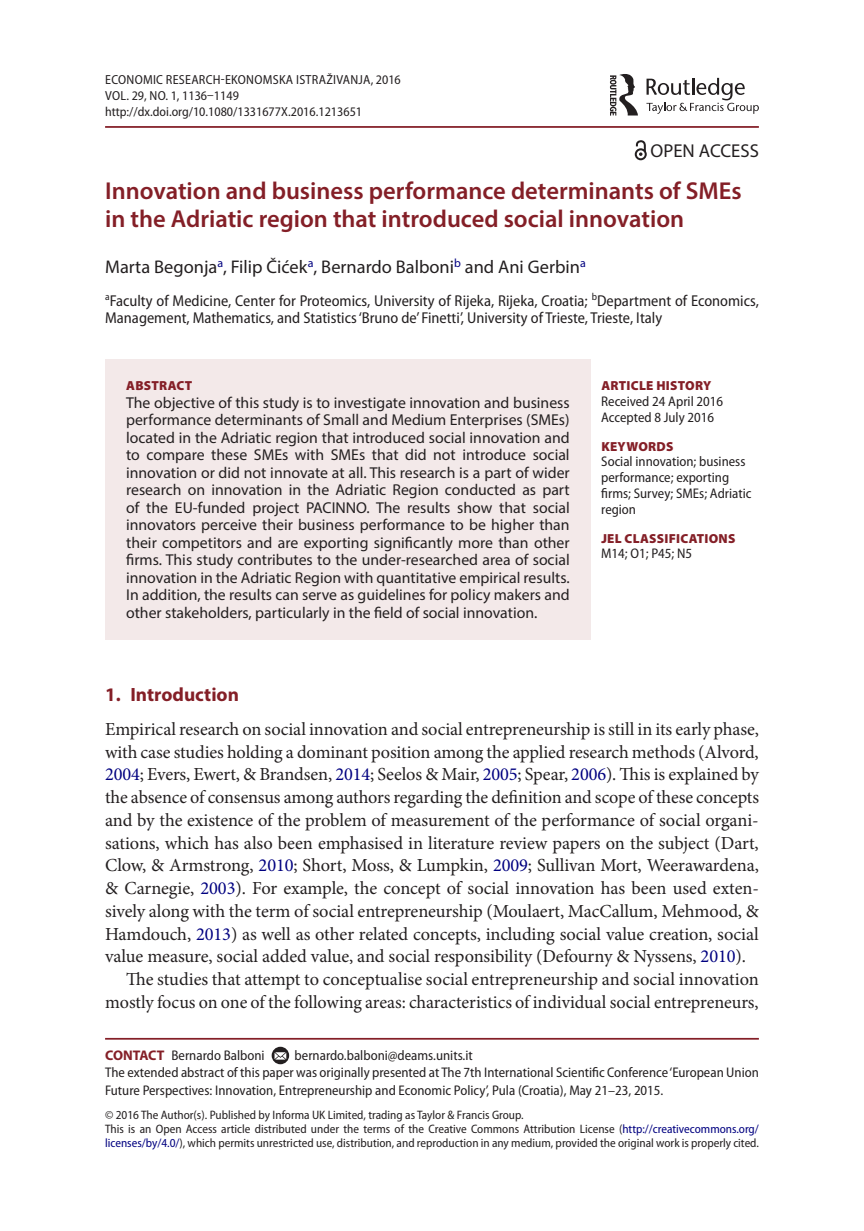
<style>
.page{position:relative;width:864px;height:1231px;background:#fff}
.page>*{position:absolute;margin:0;border:0;box-sizing:border-box;transform-origin:0 0}
.t1{font:600 24.5px/28px "Myriad Pro";color:#841f27}
.t2{font:700 19.25px "Myriad Pro";color:#841f27}
.t3{font:18.72px "Myriad Pro";color:#231f20}
.t4{font:18.38px "Minion Pro";letter-spacing:-.005em;color:#231f20}
.t5{font:18.38px "Myriad Pro";color:#231f20}
.t6{font:15.75px/17.5px "Myriad Pro";color:#231f20;text-align:justify}
.t7{font:semi-condensed 15.75px/17.5px "Myriad Pro";color:#231f20}
.t8{font:semi-condensed 14px/15.8px "Myriad Pro";color:#231f20}
.t9{font:semi-condensed 13.12px/15.8px "Myriad Pro";color:#231f20}
.t10{font:900 13.12px "Myriad Pro";letter-spacing:.02em;color:#841f27}
.t11{font:semi-condensed 12.25px/14px "Myriad Pro";color:#231f20}
.s1{color:#000080}
.s2{font-weight:700;font-stretch:normal;color:#841f27}
</style>
<div class="page">
<hr style="left:105px;top:126px;width:653px;height:2px;background:#841f27">
<div style="left:105px;top:359px;width:485px;height:280px;background:#f3e9e9"></div>
<hr style="left:105px;top:1037px;width:653px;height:2px;background:#841f27">
<svg style="left:271px;top:1046px;width:18px;height:18px"></svg>
<svg style="left:274px;top:1052px;width:12px;height:7px"></svg>
<svg style="left:646px;top:78px;width:112px;height:36px"></svg>
<svg style="left:609px;top:74px;width:28px;height:42px"></svg>
<svg style="left:634px;top:140px;width:12px;height:20px"></svg>
<p class="t9" style="left:105px;top:72px;width:297px">Economic Research-Ekonomska Istraživanja, 2016<br>VOL. 29, NO. 1, 1136–1149 http://dx.doi.org/10.1080/1331677X.2016.1213651</p>
<p class="t3" style="left:650px;top:140px;width:110px">OPEN ACCESS</p>
<h1 class="t1" style="left:105px;top:177px;width:638px">Innovation and business performance determinants of SMEs in the Adriatic region that introduced social innovation</h1>
<p class="t5" style="left:105px;top:256px;width:482px">Marta Begonja<sup>a</sup>, Filip Čićek<sup>a</sup>, Bernardo Balboni<sup>b</sup> and Ani Gerbin<sup>a</sup></p>
<p class="t7" style="left:105px;top:292px;width:655px"><sup>a</sup>Faculty of Medicine, Center for Proteomics, University of Rijeka, Rijeka, Croatia; <sup>b</sup>Department of Economics,<br>Management, Mathematics, and Statistics ‘Bruno de’ Finetti’, University of Trieste, Trieste, Italy</p>
<p class="t10" style="left:126px;top:378px;width:68px">ABSTRACT</p>
<p class="t6" style="left:126px;top:393px;width:445px">The objective of this study is to investigate innovation and business performance determinants of Small and Medium Enterprises (SMEs) located in the Adriatic region that introduced social innovation and to compare these SMEs with SMEs that did not introduce social innovation or did not innovate at all. This research is a part of wider research on innovation in the Adriatic Region conducted as part of the EU-funded project PACINNO. The results show that social innovators perceive their business performance to be higher than their competitors and are exporting significantly more than other firms. This study contributes to the under-researched area of social innovation in the Adriatic Region with quantitative empirical results.<br>In addition, the results can serve as guidelines for policy makers and other stakeholders, particularly in the field of social innovation.</p>
<p class="t10" style="left:601px;top:378px;width:111px">ARTICLE HISTORY</p>
<p class="t8" style="left:601px;top:393px;width:123px">Received 24 April 2016<br>Accepted 8 July 2016</p>
<p class="t10" style="left:601px;top:438px;width:74px">KEYWORDS</p>
<p class="t8" style="left:601px;top:454px;width:152px">Social innovation; business performance; exporting firms; Survey; SM Es; Adriatic region</p>
<p class="t10" style="left:601px;top:530px;width:136px">JEL CLASSIFICATIONS</p>
<p class="t8" style="left:601px;top:546px;width:92px">M14; O1; P45; N5</p>
<p class="t2" style="left:105px;top:681px;width:135px">1. Introduction</p>
<p class="t4" style="left:105px;top:716px;width:655px">Empirical research on social innovation and social entrepreneurship is still in its early phase,</p>
<p class="t4" style="left:105px;top:739px;width:655px">with case studies holding a dominant position among the applied research methods (Alvord,</p>
<p class="t4" style="left:105px;top:762px;width:655px"><span class="s1">2004</span>; Evers, Ewert, &amp; Brandsen, <span class="s1">2014</span>; Seelos &amp; Mair, <span class="s1">2005</span>; Spear, <span class="s1">2006</span>). This is explained by</p>
<p class="t4" style="left:105px;top:784px;width:655px">the absence of consensus among authors regarding the definition and scope of these concepts</p>
<p class="t4" style="left:105px;top:807px;width:655px">and by the existence of the problem of measurement of the performance of social organi-</p>
<p class="t4" style="left:105px;top:830px;width:655px">sations, which has also been emphasised in literature review papers on the subject (Dart,</p>
<p class="t4" style="left:105px;top:853px;width:655px">Clow, &amp; Armstrong, <span class="s1">2010</span>; Short, Moss, &amp; Lumpkin, <span class="s1">2009</span>; Sullivan Mort, Weerawardena,</p>
<p class="t4" style="left:105px;top:875px;width:655px">&amp; Carnegie, <span class="s1">2003</span>). For example, the concept of social innovation has been used exten-</p>
<p class="t4" style="left:105px;top:898px;width:655px">sively along with the term of social entrepreneurship (Moulaert, MacCallum, Mehmood, &amp;</p>
<p class="t4" style="left:105px;top:921px;width:655px">Hamdouch, <span class="s1">2013</span>) as well as other related concepts, including social value creation, social</p>
<p class="t4" style="left:105px;top:944px;width:642px">value measure, social added value, and social responsibility (Defourny &amp; Nyssens, <span class="s1">2010</span>).</p>
<p class="t4" style="left:126px;top:966px;width:634px">The studies that attempt to conceptualise social entrepreneurship and social innovation</p>
<p class="t4" style="left:105px;top:989px;width:654px">mostly focus on one of the following areas: characteristics of individual social entrepreneurs,</p>
<p class="t8" style="left:105px;top:1046px;width:655px;line-height:17.5px;text-indent:189px">bernardo.balboni@deams.units.it<br>The extended abstract of this paper was originally presented at The 7th International Scientific Conference ‘European Union<br>Future Perspectives: Innovation, Entrepreneurship and Economic Policy’, Pula (Croatia), May 21–23, 2015.</p>
<p class="t8" style="left:105px;top:1047px;width:161px"><span class="s2">CONTACT</span> Bernardo Balboni</p>
<p class="t11" style="left:105px;top:1107px;width:655px">© 2016 The Author(s). Published by Informa UK Limited, trading as Taylor &amp; Francis Group.<br>This is an Open Access article distributed under the terms of the Creative Commons Attribution License (<span class="s1">http://creativecommons.org/ licenses/by/4.0/</span>), which permits unrestricted use, distribution, and reproduction in any medium, provided the original work is properly cited.</p>
</div>
